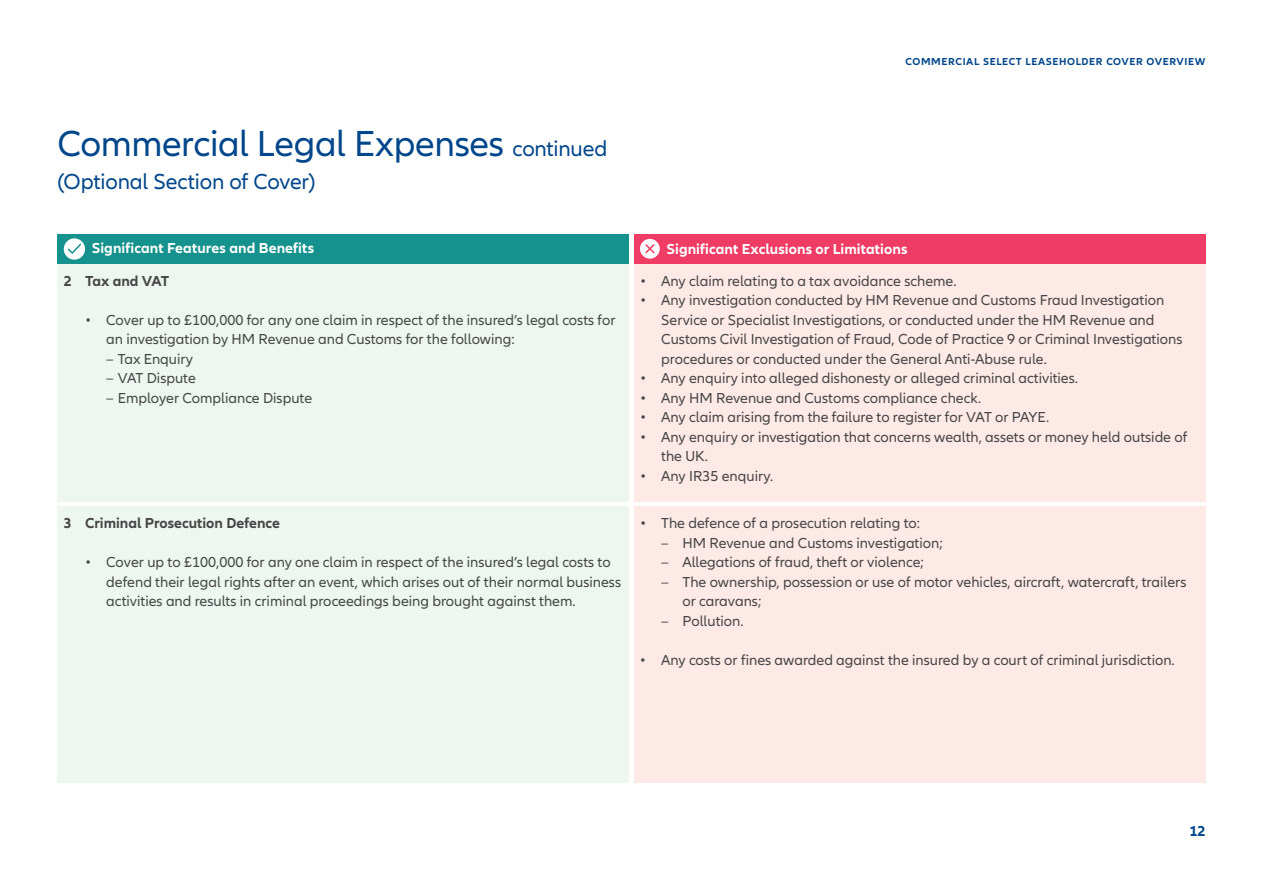
<style>
.page{position:relative;width:1263px;height:893px;background:#fff}
.page>*{position:absolute;margin:0;border:0;box-sizing:border-box;transform-origin:0 0}
.t1{font:37.5px "Allianz Neo";letter-spacing:-.01em;color:#00468b}
.t2{font:22.5px "Allianz Neo";letter-spacing:-.01em;color:#00468b}
.t3{font:15px/19.5px "Allianz Neo";color:#464547}
.t4{font:700 15px "Allianz Neo";letter-spacing:.005em;color:#fff}
.t5{font:700 15px "Allianz Neo";color:#464547}
.t6{font:700 15px "Allianz Neo";letter-spacing:-.025em;color:#464547}
.t7{font:700 15px "Allianz Neo";color:#00468b}
.t8{font:700 10.5px "Allianz Neo";letter-spacing:.06em;color:#00468b}
.s1{font-size:22.5px}
</style>
<div class="page">
<div style="left:57px;top:264px;width:572px;height:238px;background:#edf7ef"></div>
<div style="left:57px;top:506px;width:572px;height:277px;background:#edf7ef"></div>
<div style="left:634px;top:264px;width:571px;height:238px;background:#fdeae7"></div>
<div style="left:634px;top:506px;width:571px;height:277px;background:#fdeae7"></div>
<div style="left:57px;top:234px;width:572px;height:30px;background:#15928d"></div>
<svg style="left:64px;top:238px;width:21px;height:22px"></svg>
<svg style="left:66px;top:242px;width:16px;height:13px"></svg>
<div style="left:634px;top:234px;width:571px;height:30px;background:#ef3c64"></div>
<div style="left:640px;top:239px;width:20px;height:20px;background:#fff;border-radius:50%"></div>
<svg style="left:645px;top:244px;width:10px;height:10px"></svg>
<h1 class="t1" style="left:57px;top:122px;width:551px">Commercial Legal Expenses <span class="s1">continued</span></h1>
<h2 class="t2" style="left:57px;top:169px;width:260px">(Optional Section of Cover)</h2>
<p class="t8" style="left:906px;top:56px;width:301px">COMMERCIAL SELECT LEASEHOLDER COVER OVERVIEW</p>
<p class="t4" style="left:92px;top:239px;width:224px">Significant Features and Benefits</p>
<p class="t4" style="left:666px;top:240px;width:242px">Significant Exclusions or Limitations</p>
<p class="t6" style="left:64px;top:272px;width:107px">2 Tax and VAT</p>
<p class="t3" style="left:106px;top:310px;width:511px;text-indent:-21px">• Cover up to £100,000 for any one claim in respect of the insured’s legal costs for an investigation by HM Revenue and Customs for the following:</p>
<p class="t3" style="left:106px;top:349px;width:88px">– Tax Enquiry</p>
<p class="t3" style="left:106px;top:369px;width:91px">– VAT Dispute</p>
<p class="t3" style="left:106px;top:388px;width:207px">– Employer Compliance Dispute</p>
<p class="t5" style="left:64px;top:514px;width:218px">3 Criminal Prosecution Defence</p>
<p class="t3" style="left:106px;top:553px;width:516px;text-indent:-21px">• Cover up to £100,000 for any one claim in respect of the insured’s legal costs to defend their legal rights after an event, which arises out of their normal business activities and results in criminal proceedings being brought against them.</p>
<p class="t3" style="left:640px;top:271px;width:318px">• Any claim relating to a tax avoidance scheme.</p>
<p class="t3" style="left:661px;top:291px;width:523px;text-indent:-21px">• Any investigation conducted by HM Revenue and Customs Fraud Investigation Service or Specialist Investigations, or conducted under the HM Revenue and Customs Civil Investigation of Fraud, Code of Practice 9 or Criminal Investigations procedures or conducted under the General Anti-Abuse rule.</p>
<p class="t3" style="left:640px;top:369px;width:440px">• Any enquiry into alleged dishonesty or alleged criminal activities.</p>
<p class="t3" style="left:640px;top:388px;width:343px">• Any HM Revenue and Customs compliance check.</p>
<p class="t3" style="left:640px;top:408px;width:411px">• Any claim arising from the failure to register for VAT or PAYE.</p>
<p class="t3" style="left:661px;top:427px;width:528px;text-indent:-21px">• Any enquiry or investigation that concerns wealth, assets or money held outside of the UK.</p>
<p class="t3" style="left:640px;top:466px;width:135px">• Any IR35 enquiry.</p>
<p class="t3" style="left:640px;top:514px;width:282px">• The defence of a prosecution relating to:</p>
<p class="t3" style="left:661px;top:533px;width:283px">– HM Revenue and Customs investigation;</p>
<p class="t3" style="left:661px;top:553px;width:264px">– Allegations of fraud, theft or violence;</p>
<p class="t3" style="left:682px;top:572px;width:505px;text-indent:-21px">– The ownership, possession or use of motor vehicles, aircraft, watercraft, trailers or caravans;</p>
<p class="t3" style="left:661px;top:611px;width:84px">– Pollution.</p>
<p class="t3" style="left:640px;top:650px;width:536px">• Any costs or fines awarded against the insured by a court of criminal jurisdiction.</p>
<p class="t7" style="left:1189px;top:822px;width:18px">12</p>
</div>
